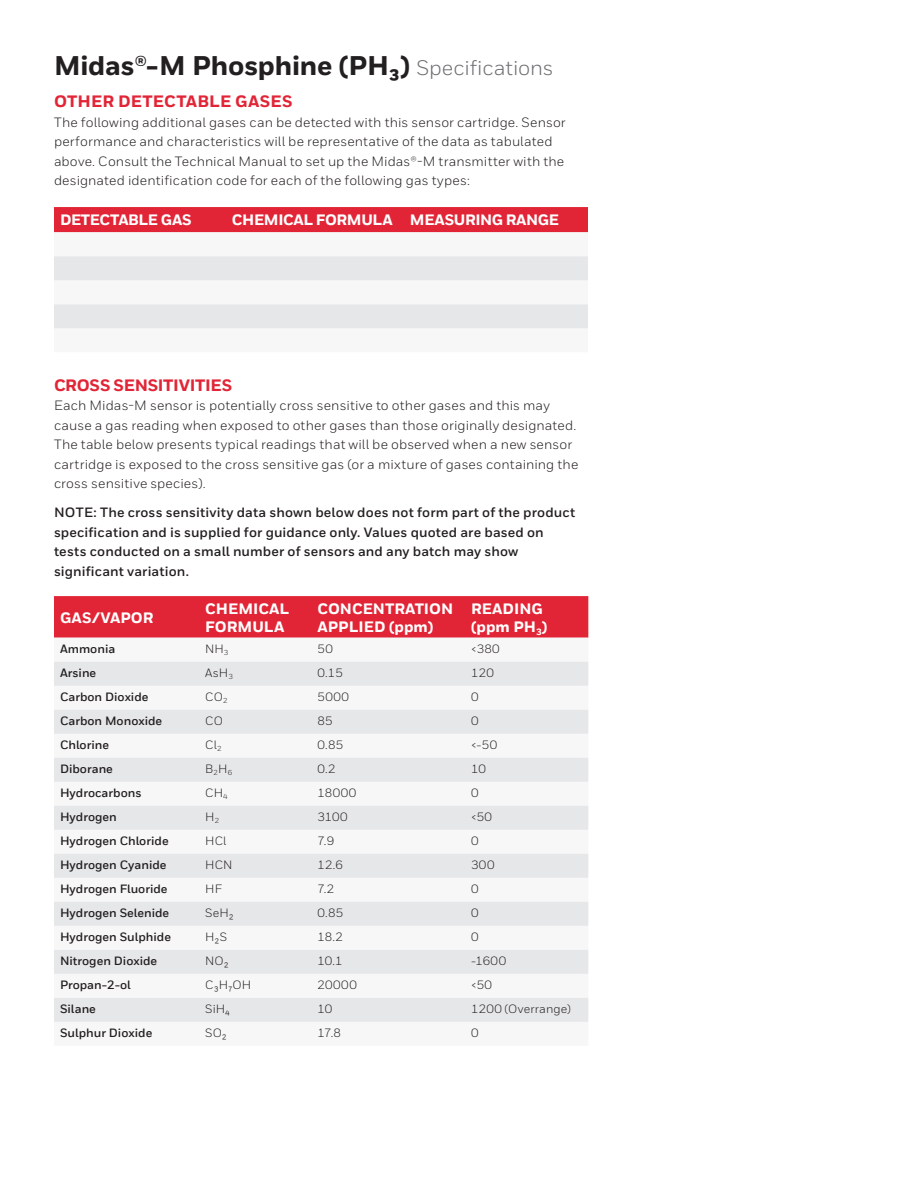
<style>
.page{position:relative;width:918px;height:1188px;background:#fff}
.page>*{position:absolute;margin:0;border:0;box-sizing:border-box;transform-origin:0 0}
.Datasheet__Specifica{font:800 27px "Honeywell Sans";letter-spacing:-.005em;color:#231f20}
.Datasheet__Specifica-2{font:800 16.5px "Honeywell Sans";letter-spacing:-.005em;color:#e22536}
._19_Inside__Table_Te{font:800 15px/18px "Honeywell Sans TT";color:#fff}
._19_Inside__Table_Te-2{font:800 15px "Honeywell Sans TT";letter-spacing:-.025em;color:#fff}
.Datasheet__Specifica-3{font:13.5px/19.5px "Honeywell Sans";letter-spacing:.01em;color:#231f20}
.Datasheet__Specifica-4{font:700 13.5px/19.5px "Honeywell Sans";letter-spacing:.01em;color:#231f20}
._19_Inside__Table_Te-3{font:700 12px "Honeywell Sans TT";color:#231f20}
._19_Inside__Table_Te-4{font:12px "Honeywell Sans TT";letter-spacing:.015em;color:#231f20}
.s1{font-weight:400;font-size:21px;color:#6c6d70}
</style>
<div class="page">
<div style="left:54px;top:207px;width:534px;height:25px;background:#e22536"></div>
<svg style="left:54px;top:232px;width:534px;height:97px"></svg>
<svg style="left:54px;top:256px;width:534px;height:72px"></svg>
<div style="left:54px;top:596px;width:534px;height:42px;background:#e22536"></div>
<svg style="left:54px;top:662px;width:534px;height:360px;fill:#e6e7e9"></svg>
<p class="Datasheet__Specifica" style="left:54px;top:49px;width:501px">Midas®-M Phosphine (PH3) <span class="s1">Specifications</span></p>
<p class="Datasheet__Specifica-2" style="left:54px;top:91px;width:240px">OTHER DETECTABLE GASES</p>
<p class="Datasheet__Specifica-3" style="left:54px;top:112px;width:513px">The following additional gases can be detected with this sensor cartridge. Sensor performance and characteristics will be representative of the data as tabulated above. Consult the Technical Manual to set up the Midas®-M transmitter with the designated identification code for each of the following gas types:</p>
<p class="_19_Inside__Table_Te-2" style="left:60px;top:210px;width:133px">DETECTABLE GAS</p>
<p class="_19_Inside__Table_Te-2" style="left:232px;top:210px;width:162px">CHEMICAL FORMULA</p>
<p class="_19_Inside__Table_Te-2" style="left:410px;top:210px;width:151px">MEASURING RANGE</p>
<p class="Datasheet__Specifica-2" style="left:54px;top:375px;width:180px">CROSS SENSITIVITIES</p>
<p class="Datasheet__Specifica-3" style="left:54px;top:396px;width:526px">Each Midas-M sensor is potentially cross sensitive to other gases and this may cause a gas reading when exposed to other gases than those originally designated.<br>The table below presents typical readings that will be observed when a new sensor cartridge is exposed to the cross sensitive gas (or a mixture of gases containing the cross sensitive species).</p>
<p class="Datasheet__Specifica-4" style="left:54px;top:503px;width:523px">NOTE: The cross sensitivity data shown below does not form part of the product specification and is supplied for guidance only. Values quoted are based on tests conducted on a small number of sensors and any batch may show significant variation.</p>
<p class="_19_Inside__Table_Te" style="left:60px;top:609px;width:95px">GAS/VAPOR</p>
<p class="_19_Inside__Table_Te" style="left:205px;top:600px;width:85px">CHEMICAL<br>FORMULA</p>
<p class="_19_Inside__Table_Te" style="left:317px;top:600px;width:137px">CONCENTRATION<br>APPLIED (ppm)</p>
<p class="_19_Inside__Table_Te" style="left:471px;top:600px;width:78px">READING (ppm PH<sub>3</sub>)</p>
<p class="_19_Inside__Table_Te-3" style="left:60px;top:642px;width:57px">Ammonia</p>
<p class="_19_Inside__Table_Te-4" style="left:205px;top:642px;width:25px">NH<sub>3</sub></p>
<p class="_19_Inside__Table_Te-4" style="left:317px;top:642px;width:17px">50</p>
<p class="_19_Inside__Table_Te-4" style="left:471px;top:642px;width:30px">&lt;380</p>
<p class="_19_Inside__Table_Te-3" style="left:60px;top:666px;width:38px">Arsine</p>
<p class="_19_Inside__Table_Te-4" style="left:205px;top:666px;width:29px">AsH<sub>3</sub></p>
<p class="_19_Inside__Table_Te-4" style="left:317px;top:666px;width:27px">0.15</p>
<p class="_19_Inside__Table_Te-4" style="left:471px;top:666px;width:24px">120</p>
<p class="_19_Inside__Table_Te-3" style="left:60px;top:690px;width:90px">Carbon Dioxide</p>
<p class="_19_Inside__Table_Te-4" style="left:205px;top:690px;width:24px">CO<sub>2</sub></p>
<p class="_19_Inside__Table_Te-4" style="left:317px;top:690px;width:33px">5000</p>
<p class="_19_Inside__Table_Te-4" style="left:471px;top:690px;width:9px">0</p>
<p class="_19_Inside__Table_Te-3" style="left:60px;top:714px;width:104px">Carbon Monoxide</p>
<p class="_19_Inside__Table_Te-4" style="left:205px;top:714px;width:19px">CO</p>
<p class="_19_Inside__Table_Te-4" style="left:317px;top:714px;width:17px">85</p>
<p class="_19_Inside__Table_Te-4" style="left:471px;top:714px;width:9px">0</p>
<p class="_19_Inside__Table_Te-3" style="left:60px;top:738px;width:51px">Chlorine</p>
<p class="_19_Inside__Table_Te-4" style="left:205px;top:738px;width:18px">Cl<sub>2</sub></p>
<p class="_19_Inside__Table_Te-4" style="left:317px;top:738px;width:27px">0.85</p>
<p class="_19_Inside__Table_Te-4" style="left:471px;top:738px;width:28px">&lt;-50</p>
<p class="_19_Inside__Table_Te-3" style="left:60px;top:762px;width:54px">Diborane</p>
<p class="_19_Inside__Table_Te-4" style="left:205px;top:762px;width:28px">B<sub>2</sub>H<sub>6</sub></p>
<p class="_19_Inside__Table_Te-4" style="left:317px;top:762px;width:20px">0.2</p>
<p class="_19_Inside__Table_Te-4" style="left:471px;top:762px;width:16px">10</p>
<p class="_19_Inside__Table_Te-3" style="left:60px;top:786px;width:83px">Hydrocarbons</p>
<p class="_19_Inside__Table_Te-4" style="left:205px;top:786px;width:24px">CH<sub>4</sub></p>
<p class="_19_Inside__Table_Te-4" style="left:317px;top:786px;width:40px">18000</p>
<p class="_19_Inside__Table_Te-4" style="left:471px;top:786px;width:9px">0</p>
<p class="_19_Inside__Table_Te-3" style="left:60px;top:810px;width:58px">Hydrogen</p>
<p class="_19_Inside__Table_Te-4" style="left:205px;top:810px;width:15px">H<sub>2</sub></p>
<p class="_19_Inside__Table_Te-4" style="left:317px;top:810px;width:32px">3100</p>
<p class="_19_Inside__Table_Te-4" style="left:471px;top:810px;width:22px">&lt;50</p>
<p class="_19_Inside__Table_Te-3" style="left:60px;top:834px;width:110px">Hydrogen Chloride</p>
<p class="_19_Inside__Table_Te-4" style="left:205px;top:834px;width:23px">HCl</p>
<p class="_19_Inside__Table_Te-4" style="left:317px;top:834px;width:18px">7.9</p>
<p class="_19_Inside__Table_Te-4" style="left:471px;top:834px;width:9px">0</p>
<p class="_19_Inside__Table_Te-3" style="left:60px;top:858px;width:108px">Hydrogen Cyanide</p>
<p class="_19_Inside__Table_Te-4" style="left:205px;top:858px;width:29px">HCN</p>
<p class="_19_Inside__Table_Te-4" style="left:317px;top:858px;width:27px">12.6</p>
<p class="_19_Inside__Table_Te-4" style="left:471px;top:858px;width:25px">300</p>
<p class="_19_Inside__Table_Te-3" style="left:60px;top:882px;width:109px">Hydrogen Fluoride</p>
<p class="_19_Inside__Table_Te-4" style="left:205px;top:882px;width:18px">HF</p>
<p class="_19_Inside__Table_Te-4" style="left:317px;top:882px;width:18px">7.2</p>
<p class="_19_Inside__Table_Te-4" style="left:471px;top:882px;width:9px">0</p>
<p class="_19_Inside__Table_Te-3" style="left:60px;top:906px;width:111px">Hydrogen Selenide</p>
<p class="_19_Inside__Table_Te-4" style="left:205px;top:906px;width:30px">SeH2</p>
<p class="_19_Inside__Table_Te-4" style="left:317px;top:906px;width:27px">0.85</p>
<p class="_19_Inside__Table_Te-4" style="left:471px;top:906px;width:9px">0</p>
<p class="_19_Inside__Table_Te-3" style="left:60px;top:930px;width:113px">Hydrogen Sulphide</p>
<p class="_19_Inside__Table_Te-4" style="left:205px;top:930px;width:23px">H2S</p>
<p class="_19_Inside__Table_Te-4" style="left:317px;top:930px;width:27px">18.2</p>
<p class="_19_Inside__Table_Te-4" style="left:471px;top:930px;width:9px">0</p>
<p class="_19_Inside__Table_Te-3" style="left:60px;top:954px;width:99px">Nitrogen Dioxide</p>
<p class="_19_Inside__Table_Te-4" style="left:205px;top:954px;width:25px">NO2</p>
<p class="_19_Inside__Table_Te-4" style="left:317px;top:954px;width:27px">10.1</p>
<p class="_19_Inside__Table_Te-4" style="left:471px;top:954px;width:37px">-1600</p>
<p class="_19_Inside__Table_Te-3" style="left:60px;top:978px;width:72px">Propan-2-ol</p>
<p class="_19_Inside__Table_Te-4" style="left:205px;top:978px;width:48px">C3H7OH</p>
<p class="_19_Inside__Table_Te-4" style="left:317px;top:978px;width:41px">20000</p>
<p class="_19_Inside__Table_Te-4" style="left:471px;top:978px;width:22px">&lt;50</p>
<p class="_19_Inside__Table_Te-3" style="left:60px;top:1002px;width:37px">Silane</p>
<p class="_19_Inside__Table_Te-4" style="left:205px;top:1002px;width:26px">SiH4</p>
<p class="_19_Inside__Table_Te-4" style="left:317px;top:1002px;width:16px">10</p>
<p class="_19_Inside__Table_Te-4" style="left:471px;top:1002px;width:101px">1200 (Overrange)</p>
<p class="_19_Inside__Table_Te-3" style="left:60px;top:1026px;width:94px">Sulphur Dioxide</p>
<p class="_19_Inside__Table_Te-4" style="left:205px;top:1026px;width:23px">SO2</p>
<p class="_19_Inside__Table_Te-4" style="left:317px;top:1026px;width:25px">17.8</p>
<p class="_19_Inside__Table_Te-4" style="left:471px;top:1026px;width:9px">0</p>
</div>
